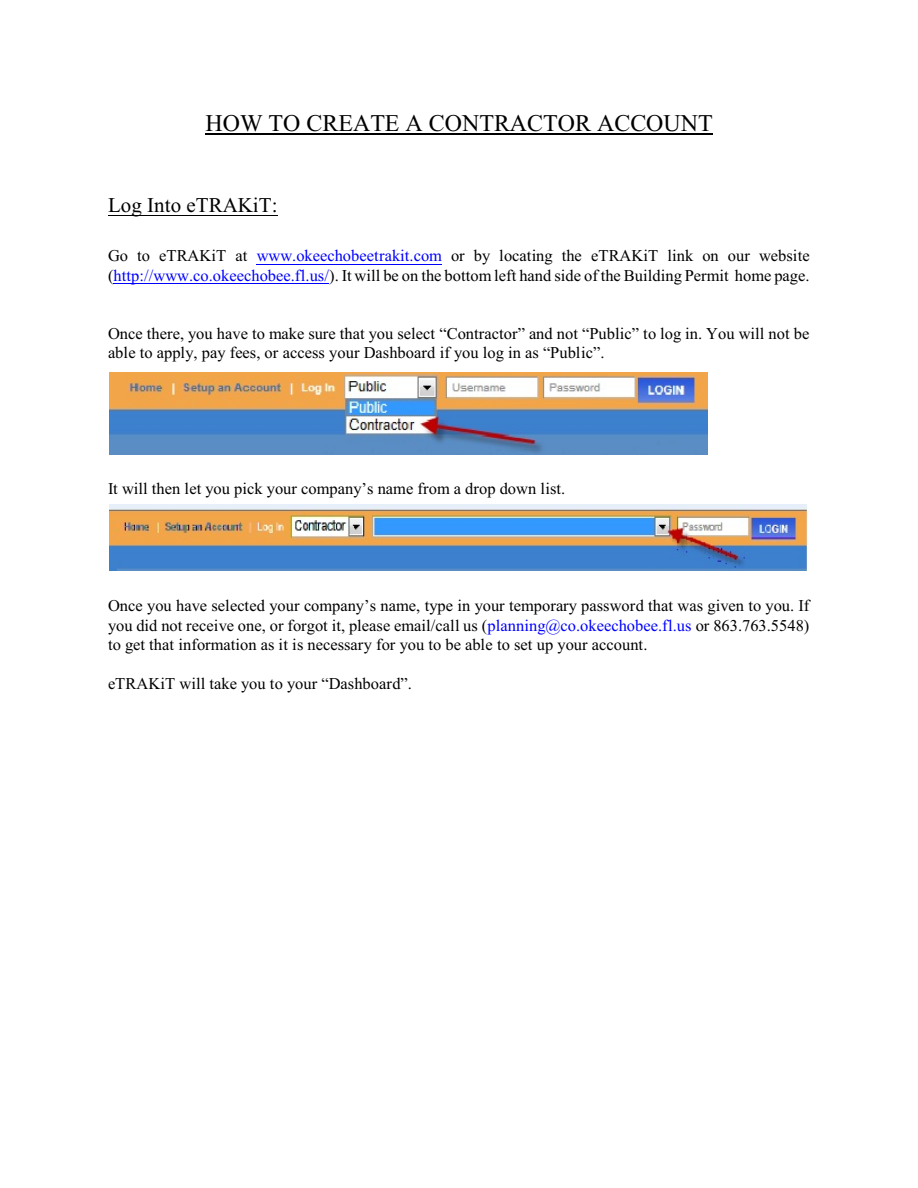
<style>
.page{position:relative;width:918px;height:1188px;background:#fff}
.page>*{position:absolute;margin:0;border:0;box-sizing:border-box;transform-origin:0 0}
.t1{font:24px "Times New Roman";color:#000}
.t2{font:21px "Times New Roman";color:#000}
.t3{font:16.5px/19.5px "Times New Roman";color:#000}
.s1{color:#00f}
</style>
<div class="page">
<img style="left:110px;top:372px;width:597px;height:82px">
<img style="left:110px;top:505px;width:697px;height:66px">
<hr style="left:206px;top:134px;width:507px;height:1px;background:#000">
<hr style="left:108px;top:215px;width:170px;height:1px;background:#000">
<hr style="left:257px;top:264px;width:185px;height:1px;background:#00f">
<hr style="left:114px;top:283px;width:215px;height:1px;background:#00f">
<h1 class="t1" style="left:206px;top:114px;width:509px">HOW TO CREATE A CONTRACTOR ACCOUNT</h1>
<p class="t2" style="left:108px;top:198px;width:171px">Log Into eTRAKiT:</p>
<p class="t3" style="left:108px;top:247px;width:703px">Go to eTRAKiT at <span class="s1">www.okeechobeetrakit.com</span> or by locating the eTRAKiT link on our website (<span class="s1">http://www.co.okeechobee.fl.us/</span>). It will be on the bottom left hand side of the Building Permit home page.</p>
<p class="t3" style="left:108px;top:325px;width:703px">Once there, you have to make sure that you select “Contractor” and not “Public” to log in. You will not be able to apply, pay fees, or access your Dashboard if you log in as “Public”.</p>
<p class="t3" style="left:108px;top:481px;width:459px">It will then let you pick your company’s name from a drop down list.</p>
<p class="t3" style="left:108px;top:597px;width:703px;text-align:justify">Once you have selected your company’s name, type in your temporary password that was given to you. If you did not receive one, or forgot it, please email/call us (<span class="s1">planning@co.okeechobee.fl.us</span> or 863.763.5548) to get that information as it is necessary for you to be able to set up your account.</p>
<p class="t3" style="left:108px;top:675px;width:306px">eTRAKiT will take you to your “Dashboard”.</p>
</div>
